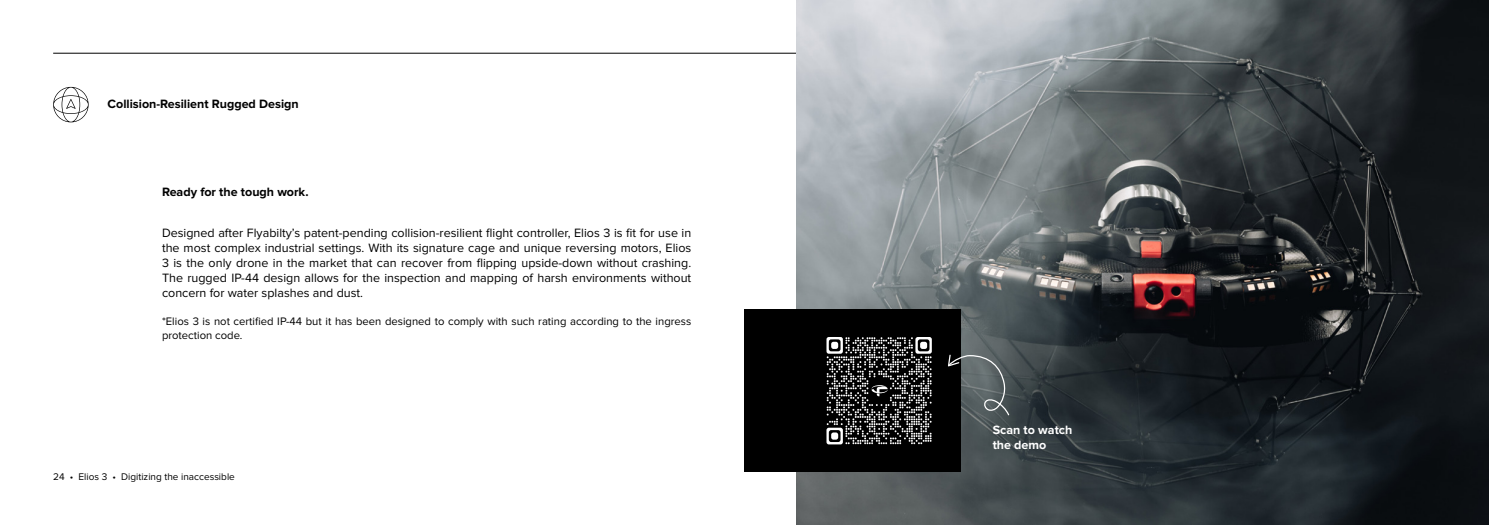
<style>
.page{position:relative;width:1489px;height:525px;background:#fff}
.page>*{position:absolute;margin:0;border:0;box-sizing:border-box;transform-origin:0 0}
.t1{font:12.5px/15px "Proxima Nova";color:#000;text-align:justify}
.t2{font:700 12.5px "Proxima Nova";color:#000}
.t3{font:700 12.5px/15px "Proxima Nova";color:#fff}
.t4{font:11.25px/13.5px "Proxima Nova";color:#000}
.t5{font:10px "Proxima Nova";color:#000}
</style>
<div class="page">
<hr style="left:53px;top:53px;width:859px;height:1px;background:#000">
<img style="left:796px;top:0;width:692px;height:524px">
<div style="left:744px;top:309px;width:216px;height:162px;background:#000"></div>
<svg style="left:948px;top:354px;width:62px;height:62px"></svg>
<svg style="left:826px;top:337px;width:105px;height:107px"></svg>
<svg style="left:53px;top:87px;width:36px;height:35px"></svg>
<p class="t2" style="left:108px;top:97px;width:193px">Collision-Resilient Rugged Design</p>
<p class="t2" style="left:162px;top:184px;width:148px">Ready for the tough work.</p>
<p class="t1" style="left:162px;top:225px;width:531px">Designed after Flyabilty’s patent-pending collision-resilient flight controller, Elios 3 is fit for use in the most complex industrial settings. With its signature cage and unique reversing motors, Elios 3 is the only drone in the market that can recover from flipping upside-down without crashing.<br>The rugged IP-44 design allows for the inspection and mapping of harsh environments without concern for water splashes and dust.</p>
<p class="t4" style="left:162px;top:315px;width:531px">*Elios 3 is not certified IP-44 but it has been designed to comply with such rating according to the ingress protection code.</p>
<p class="t5" style="left:53px;top:470px;width:183px">24 • Elios 3 • Digitizing the inaccessible</p>
<p class="t3" style="left:992px;top:422px;width:81px">Scan to watch the demo</p>
</div>
